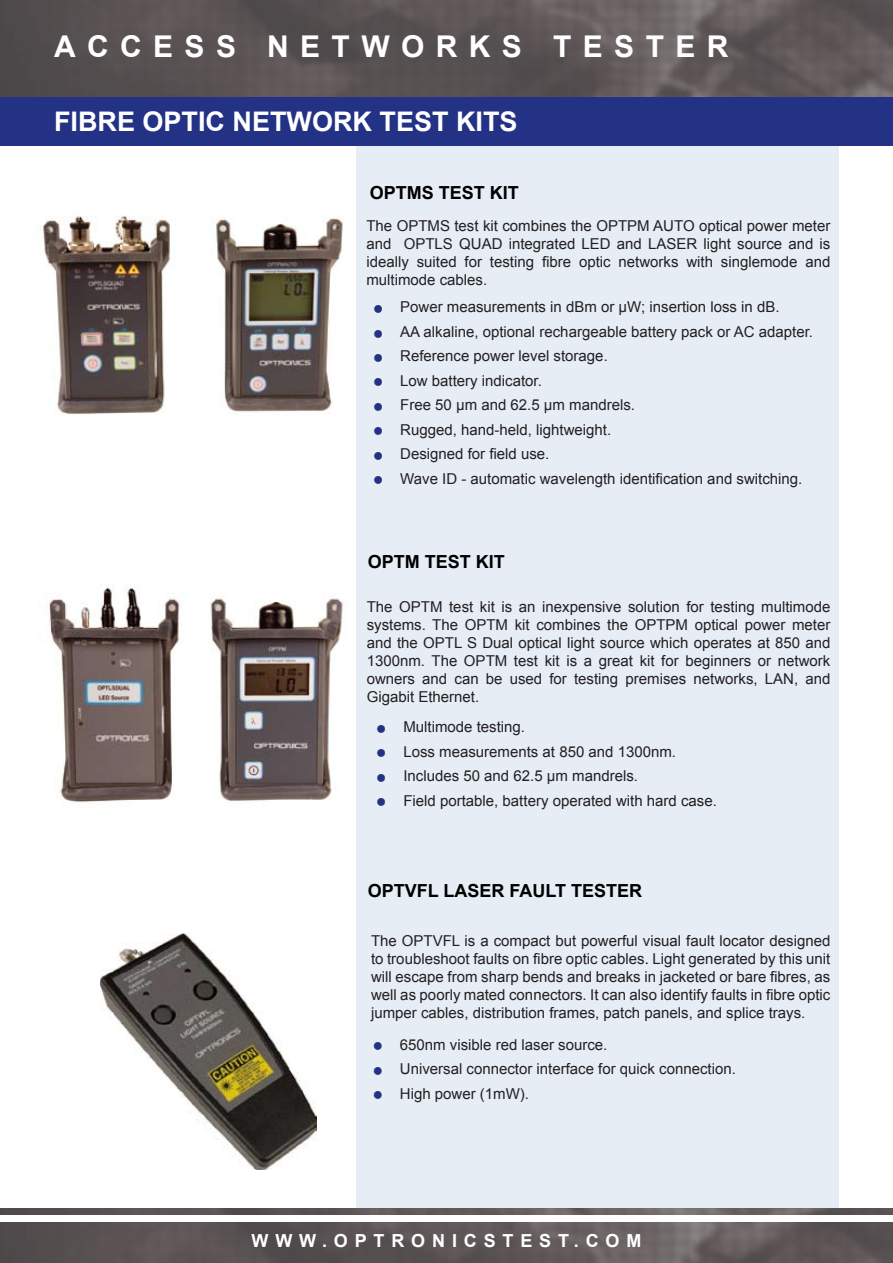
<style>
.page{position:relative;width:893px;height:1263px;background:#fff}
.page>*{position:absolute;margin:0;border:0;box-sizing:border-box;transform-origin:0 0}
.t1{font:700 30px "Arial";letter-spacing:.38em;color:#fff}
.t2{font:700 27px "Arial";color:#fff}
.t3{font:700 18px "Arial";color:#000}
.t4{font:700 18px "Arial";letter-spacing:.38em;color:#fff}
.t5{font:15px/18px "Arial";color:#231f20;text-align:justify}
.s1{font-family:"Times New Roman";font-size:18px;color:#243285}
.s2{color:#000}
</style>
<div class="page">
<div style="left:356px;top:139px;width:483px;height:1077px;background:#e6edf5"></div>
<svg style="left:0;top:1208px;width:893px;height:55px;background:#5d5657"></svg>
<img style="left:0;top:0;width:893px;height:97px">
<div style="left:0;top:97px;width:893px;height:49px;background:#243285"></div>
<div style="left:0;top:1215px;width:893px;height:7px;background:#fff"></div>
<img style="left:40px;top:215px;width:303px;height:200px">
<img style="left:49px;top:584px;width:298px;height:219px">
<img style="left:100px;top:933px;width:216px;height:236px">
<h1 class="t1" style="left:54px;top:27px;width:676px">ACCESS NETWORKS TESTER</h1>
<h2 class="t2" style="left:54px;top:104px;width:465px">FIBRE OPTIC NETWORK TEST KITS</h2>
<p class="t3" style="left:370px;top:181px;width:151px">OPTMS TEST KIT</p>
<p class="t5" style="left:366px;top:216px;width:466px">The OPTMS test kit combines the OPTPM AUTO optical power meter and OPTLS QUAD integrated LED and LASER light source and is ideally suited for testing fibre optic networks with singlemode and multimode cables.</p>
<p class="t5" style="left:373px;top:298px;width:408px"><span class="s1">●</span> Power measurements in dBm or µW; insertion loss in dB.</p>
<p class="t5" style="left:373px;top:323px;width:442px"><span class="s1">●</span> AA alkaline, optional rechargeable battery pack or AC adapter.</p>
<p class="t5" style="left:373px;top:347px;width:237px"><span class="s1">●</span> Reference power level storage.</p>
<p class="t5" style="left:373px;top:372px;width:171px"><span class="s1">●</span> Low battery indicator.</p>
<p class="t5" style="left:373px;top:396px;width:264px"><span class="s1">●</span> Free 50 µm and 62.5 µm mandrels.</p>
<p class="t5" style="left:373px;top:421px;width:240px"><span class="s1">●</span> Rugged, hand-held, lightweight.</p>
<p class="t5" style="left:373px;top:445px;width:178px"><span class="s1">●</span> Designed for field use.</p>
<p class="t5" style="left:373px;top:470px;width:431px"><span class="s1">●</span> Wave ID - automatic wavelength identification and switching.</p>
<p class="t3" style="left:368px;top:550px;width:139px">OPTM TEST KIT</p>
<p class="t5" style="left:367px;top:598px;width:465px">The OPTM test kit is an inexpensive solution for testing multimode systems. The OPTM kit combines the OPTPM optical power meter and the OPTL S Dual optical light source which operates at 850 and 1300nm. The OPTM test kit is a great kit for beginners or network owners and can be used for testing premises networks, LAN, and Gigabit Ethernet.</p>
<p class="t5" style="left:376px;top:718px;width:151px"><span class="s1">●</span> Multimode testing.</p>
<p class="t5" style="left:376px;top:742px;width:302px"><span class="s1">●</span> Loss measurements at 850 and 1300nm.</p>
<p class="t5" style="left:376px;top:767px;width:264px"><span class="s1">●</span> Includes 50 and 62.5 μm mandrels.</p>
<p class="t5" style="left:376px;top:791px;width:342px"><span class="s1">●</span> Field portable, battery operated with hard case.</p>
<p class="t3" style="left:368px;top:879px;width:276px">OPTVFL LASER FAULT TESTER</p>
<p class="t5" style="left:371px;top:931px;width:461px">The OPTVFL is a compact but powerful visual fault locator designed to troubleshoot faults on fibre optic cables<span class="s2">.</span> Light generated by this unit will escape from sharp bends and breaks in jacketed or bare fibres, as well as poorly mated connectors. It can also identify faults in fibre optic jumper cables, distribution frames, patch panels, and splice trays.</p>
<p class="t5" style="left:372px;top:1036px;width:237px"><span class="s1">●</span> 650nm visible red laser source.</p>
<p class="t5" style="left:372px;top:1060px;width:365px"><span class="s1">●</span> Universal connector interface for quick connection.</p>
<p class="t5" style="left:372px;top:1085px;width:158px"><span class="s1">●</span> High power (1mW).</p>
<p class="t4" style="left:252px;top:1229px;width:391px">WWW.OPTRONICSTEST.COM</p>
</div>
